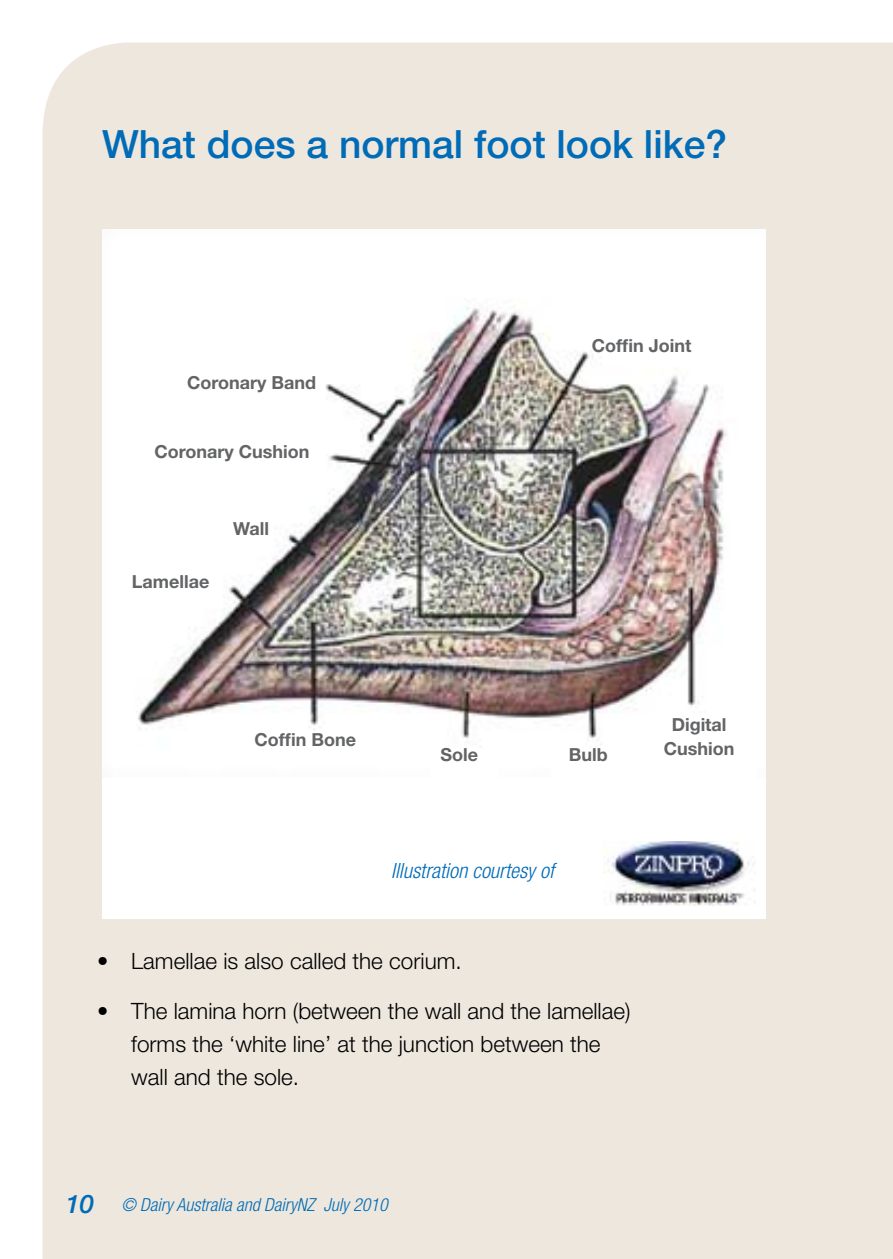
<style>
.page{position:relative;width:893px;height:1259px;background:#fff}
.page>*{position:absolute;margin:0;border:0;box-sizing:border-box;transform-origin:0 0}
.t1{font:500 39px "Helvetica Neue";color:#006bb6}
.t2{font:300 22.5px/33px "Helvetica Neue";color:#000}
.t3{font:italic 300 condensed 21px "Helvetica Neue";color:#006bb6}
.t4{font:700 18px/24px "Helvetica Neue";color:#636466;text-align:center}
.t5{font:italic 300 condensed 18px "Helvetica Neue";color:#006bb6}
.s1{font-weight:500;font-stretch:normal;font-size:25.5px}
</style>
<div class="page">
<div style="left:43px;top:43px;width:850px;height:1216px;background:#ede7de"></div>
<div style="left:102px;top:230px;width:663px;height:688px;background:#fff"></div>
<img style="left:138px;top:307px;width:589px;height:440px">
<img style="left:603px;top:841px;width:152px;height:65px">
<h1 class="t1" style="left:102px;top:121px;width:626px">What does a normal foot look like?</h1>
<p class="t4" style="left:187px;top:370px;width:131px">Coronary Band</p>
<p class="t4" style="left:154px;top:439px;width:157px">Coronary Cushion</p>
<p class="t4" style="left:132px;top:569px;width:79px">Lamellae</p>
<p class="t4" style="left:233px;top:516px;width:37px">Wall</p>
<p class="t4" style="left:592px;top:333px;width:101px">Coffin Joint</p>
<p class="t4" style="left:254px;top:727px;width:103px">Coffin Bone</p>
<p class="t4" style="left:441px;top:742px;width:39px">Sole</p>
<p class="t4" style="left:569px;top:742px;width:40px">Bulb</p>
<p class="t3" style="left:391px;top:859px;width:164px">Illustration courtesy of</p>
<p class="t4" style="left:664px;top:711px;width:72px">Digital<br>Cushion</p>
<p class="t2" style="left:97px;top:944px;width:366px">• Lamellae is also called the corium.</p>
<p class="t2" style="left:131px;top:994px;width:501px;text-indent:-34px">• The lamina horn (between the wall and the lamellae) forms the ‘white line’ at the junction between the wall and the sole.</p>
<p class="t5" style="left:66px;top:1194px;width:324px"><span class="s1">10</span> © Dairy Australia and DairyNZ July 2010</p>
</div>
